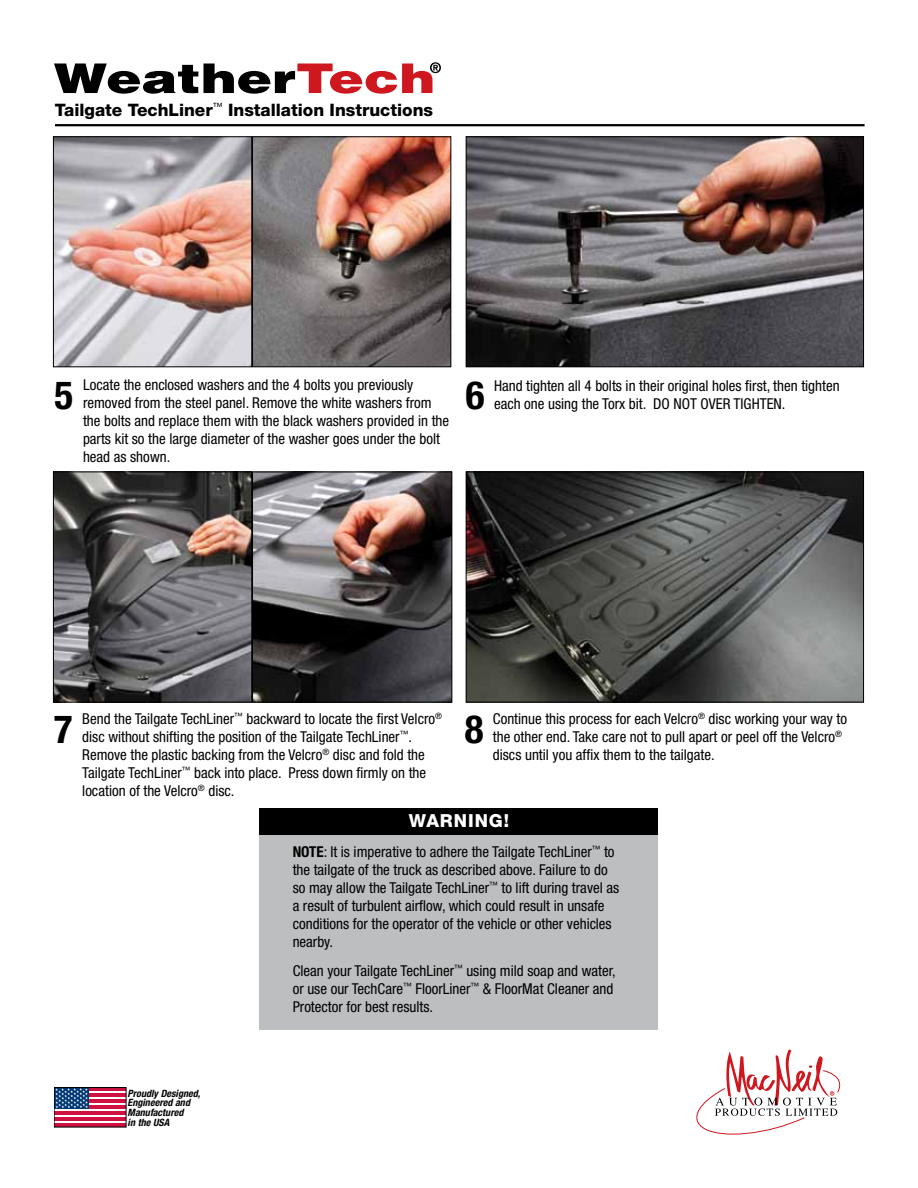
<style>
.page{position:relative;width:918px;height:1188px;background:#fff}
.page>*{position:absolute;margin:0;border:0;box-sizing:border-box;transform-origin:0 0}
.t1{font:700 condensed 39px "Helvetica Neue";color:#000}
.t2{font:800 18px "Helvetica Neue";letter-spacing:.05em;color:#fff}
.t3{font:800 17.25px "Helvetica Neue";color:#000}
.t4{font:condensed 15px/18px "Helvetica Neue";color:#000}
.t5{font:italic 700 condensed 10.05px/9.8px "Helvetica Neue";color:#000}
.s1{font-weight:700}
</style>
<div class="page">
<svg style="left:696px;top:1049px;width:144px;height:86px"></svg>
<div style="left:54px;top:1088px;width:72px;height:39px;background:linear-gradient(to right,#fff,#fff)"></div>
<hr style="left:89px;top:1094px;width:37px;height:3px;background:#ce1141">
<hr style="left:89px;top:1100px;width:37px;height:3px;background:#ce1141">
<hr style="left:89px;top:1106px;width:37px;height:3px;background:#ce1141">
<hr style="left:89px;top:1088px;width:37px;height:3px;background:#ce1141">
<div style="left:54px;top:1088px;width:35px;height:21px;background:#003976"></div>
<hr style="left:54px;top:1112px;width:72px;height:3px;background:#ce1141">
<hr style="left:54px;top:1118px;width:72px;height:3px;background:#ce1141">
<hr style="left:54px;top:1124px;width:72px;height:3px;background:#ce1141">
<svg style="left:56px;top:1089px;width:32px;height:19px"></svg>
<div style="left:54px;top:1087px;width:72px;height:40px;border:1px solid #000"></div>
<svg style="left:54px;top:64px;width:144px;height:30px"></svg>
<svg style="left:204px;top:62px;width:237px;height:32px"></svg>
<hr style="left:55px;top:124px;width:810px;height:2px;background:#000">
<img style="left:55px;top:138px;width:394px;height:227px">
<div style="left:53px;top:136px;width:199px;height:231px;border:1px solid #000"></div>
<img style="left:468px;top:474px;width:394px;height:226px">
<div style="left:466px;top:472px;width:398px;height:230px;border:1px solid #000"></div>
<img style="left:55px;top:474px;width:395px;height:226px">
<div style="left:53px;top:472px;width:199px;height:230px;border:1px solid #000"></div>
<div style="left:252px;top:136px;width:199px;height:231px;border:1px solid #000"></div>
<img style="left:468px;top:138px;width:394px;height:227px">
<div style="left:466px;top:136px;width:398px;height:231px;border:1px solid #000"></div>
<div style="left:252px;top:472px;width:200px;height:230px;border:1px solid #000"></div>
<div style="left:260px;top:828px;width:398px;height:202px;background:#bcbec0"></div>
<div style="left:260px;top:808px;width:398px;height:26px;background:#000"></div>
<p class="t3" style="left:55px;top:100px;width:380px">Tailgate TechLiner<sup>™</sup> Installation Instructions</p>
<h1 class="t1" style="left:55px;top:372px;width:20px">5</h1>
<p class="t4" style="left:83px;top:376px;width:368px">Locate the enclosed washers and the 4 bolts you previously removed from the steel panel. Remove the white washers from the bolts and replace them with the black washers provided in the parts kit so the large diameter of the washer goes under the bolt head as shown.</p>
<h1 class="t1" style="left:466px;top:371px;width:20px">6</h1>
<p class="t4" style="left:494px;top:376px;width:347px">Hand tighten all 4 bolts in their original holes first, then tighten</p>
<p class="t4" style="left:494px;top:394px;width:293px">each one using the Torx bit. DO NOT OVER TIGHTEN.</p>
<h1 class="t1" style="left:54px;top:705px;width:20px">7</h1>
<p class="t4" style="left:82px;top:710px;width:361px">Bend the Tailgate TechLiner<sup>™</sup> backward to locate the first Velcro<sup>® </sup>disc without shifting the position of the Tailgate TechLiner<sup>™</sup>.<br>Remove the plastic backing from the Velcro<sup>®</sup> disc and fold the Tailgate TechLiner<sup>™</sup> back into place. Press down firmly on the location of the Velcro<sup>®</sup> disc.</p>
<p class="t4" style="left:493px;top:710px;width:356px">Continue this process for each Velcro<sup>®</sup> disc working your way to the other end. Take care not to pull apart or peel off the Velcro<sup>® </sup>discs until you affix them to the tailgate.</p>
<h1 class="t1" style="left:465px;top:705px;width:20px">8</h1>
<p class="t2" style="left:409px;top:810px;width:102px">WARNING!</p>
<p class="t4" style="left:293px;top:843px;width:328px"><span class="s1">NOTE</span>: It is imperative to adhere the Tailgate TechLiner<sup>™</sup> to the tailgate of the truck as described above. Failure to do so may allow the Tailgate TechLiner<sup>™</sup> to lift during travel as a result of turbulent airflow, which could result in unsafe conditions for the operator of the vehicle or other vehicles nearby.</p>
<p class="t4" style="left:293px;top:961px;width:325px">Clean your Tailgate TechLiner<sup>™</sup> using mild soap and water, or use our TechCare<sup>™</sup> FloorLiner<sup>™</sup> &amp; FloorMat Cleaner and<br>Protector for best results.</p>
<p class="t5" style="left:128px;top:1088px;width:74px">Proudly Designed,<br>Engineered and<br>Manufactured<br>in the USA</p>
</div>
